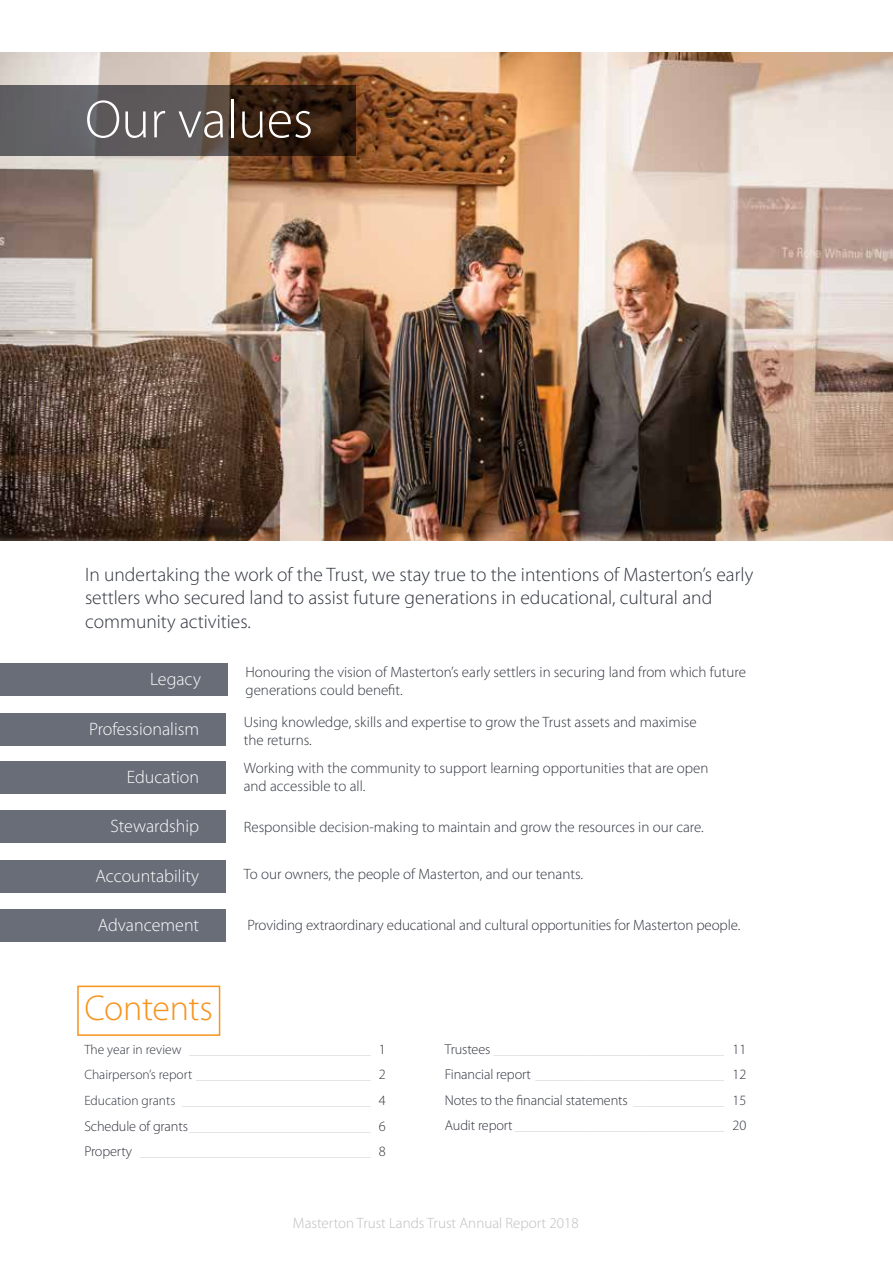
<style>
.page{position:relative;width:893px;height:1263px;background:#fff}
.page>*{position:absolute;margin:0;border:0;box-sizing:border-box;transform-origin:0 0}
.t1{font:300 54px "Myriad Pro";color:#fff}
.t2{font:300 36px "Myriad Pro";letter-spacing:-.01em;color:#f7941e}
.t3{font:300 19.5px/23.4px "Myriad Pro";color:#30333e}
.t4{font:300 18px "Myriad Pro";color:#fff}
.t5{font:300 15px/18px "Myriad Pro";color:#30333e}
.t6{font:300 15px "Myriad Pro";color:#bcbec0}
.t7{font:300 14.25px/25.7px "Myriad Pro";letter-spacing:-.01em;color:#dcdadc;text-align:justify}
.s1{font-size:13.5px;color:#30333e}
.s2{color:#30333e}
</style>
<div class="page">
<img style="left:0;top:52px;width:893px;height:488px">
<svg style="left:0;top:85px;width:356px;height:70px;background:#4f4541"></svg>
<div style="left:77px;top:985px;width:143px;height:51px;border:2px solid #f7941e"></div>
<div style="left:0;top:663px;width:227px;height:33px;background:#686d78"></div>
<div style="left:0;top:713px;width:226px;height:33px;background:#686d78"></div>
<div style="left:0;top:761px;width:226px;height:33px;background:#686d78"></div>
<div style="left:0;top:810px;width:226px;height:33px;background:#686d78"></div>
<div style="left:0;top:860px;width:226px;height:32px;background:#686d78"></div>
<div style="left:0;top:909px;width:226px;height:33px;background:#686d78"></div>
<h1 class="t1" style="left:85px;top:87px;width:230px">Our values</h1>
<h3 class="t3" style="left:85px;top:562px;width:670px">In undertaking the work of the Trust, we stay true to the intentions of Masterton’s early settlers who secured land to assist future generations in educational, cultural and community activities.</h3>
<p class="t4" style="left:150px;top:668px;width:52px">Legacy</p>
<p class="t5" style="left:246px;top:663px;width:502px">Honouring the vision of Masterton’s early settlers in securing land from which future generations could benefit.</p>
<p class="t4" style="left:89px;top:718px;width:112px">Professionalism</p>
<p class="t5" style="left:244px;top:713px;width:454px">Using knowledge, skills and expertise to grow the Trust assets and maximise the returns.</p>
<p class="t4" style="left:127px;top:766px;width:74px">Education</p>
<p class="t5" style="left:244px;top:759px;width:466px">Working with the community to support learning opportunities that are open and accessible to all.</p>
<p class="t4" style="left:110px;top:815px;width:90px">Stewardship</p>
<p class="t5" style="left:244px;top:818px;width:462px">Responsible decision-making to maintain and grow the resources in our care.</p>
<p class="t4" style="left:95px;top:865px;width:105px">Accountability</p>
<p class="t5" style="left:244px;top:865px;width:341px">To our owners, the people of Masterton, and our tenants.</p>
<p class="t4" style="left:98px;top:914px;width:103px">Advancement</p>
<p class="t5" style="left:247px;top:916px;width:494px">Providing extraordinary educational and cultural opportunities for Masterton people.</p>
<h2 class="t2" style="left:84px;top:986px;width:130px">Contents</h2>
<p class="t7" style="left:84px;top:1036px;width:303px"><span class="s1">The year in review</span> __________________________ <span class="s2">1<br></span><span class="s1">Chairperson’s report</span> _________________________ <span class="s2">2<br></span><span class="s1">Education grants</span> ___________________________ <span class="s2">4<br>Schedule of grants</span>__________________________ <span class="s2">6<br>Property</span> _________________________________ <span class="s2">8</span></p>
<p class="t7" style="left:445px;top:1036px;width:303px"><span class="s2">Trustees</span> _________________________________ <span class="s2">11<br>Financial report</span> ___________________________ <span class="s2">12<br>Notes to the financial statements</span> _____________ <span class="s2">15<br>Audit report</span> ______________________________ <span class="s2">20</span></p>
<p class="t6" style="left:293px;top:1214px;width:287px">Masterton Trust Lands Trust Annual Report 2018</p>
</div>
